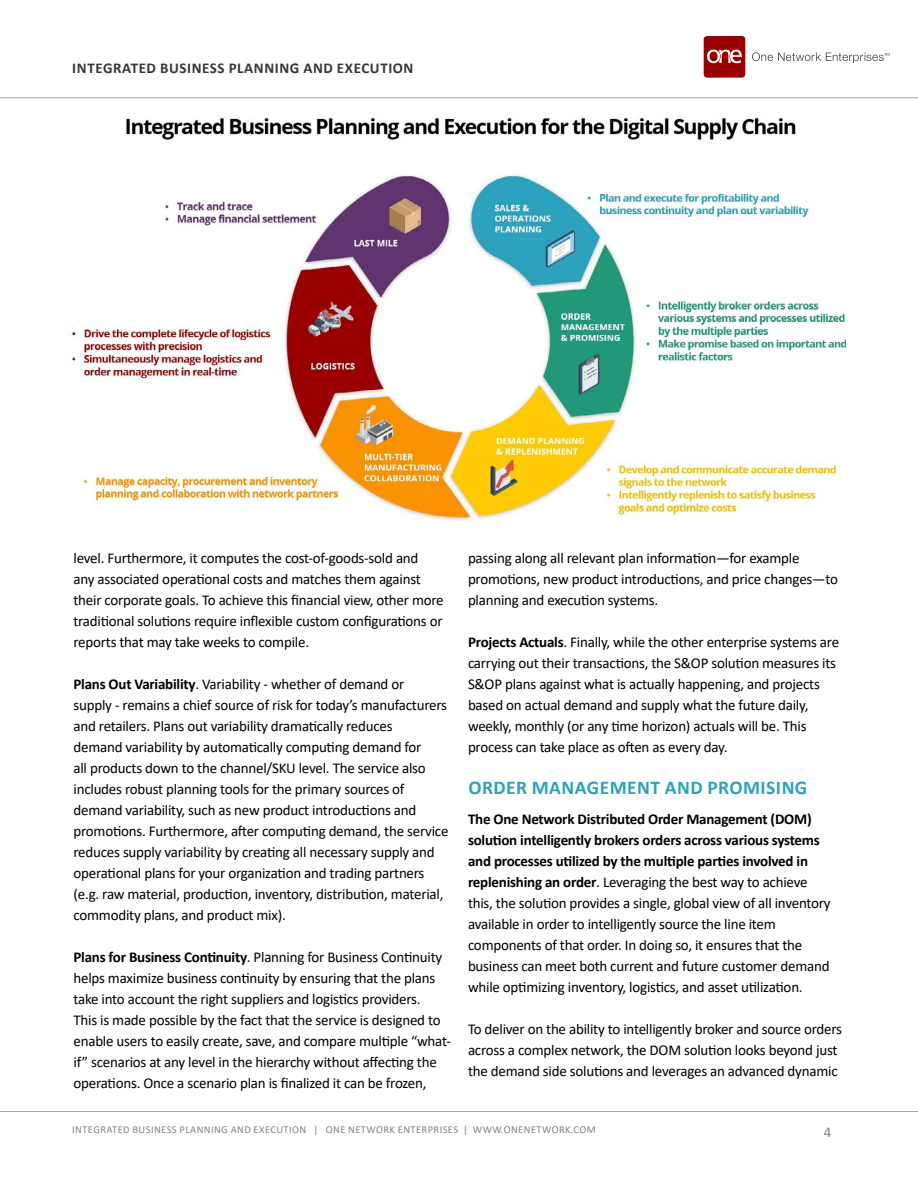
<style>
.page{position:relative;width:918px;height:1188px;background:#fff}
.page>*{position:absolute;margin:0;border:0;box-sizing:border-box;transform-origin:0 0}
.t1{font:700 19.5px "Calibri";letter-spacing:.025em;color:#2ca2be}
.t2{font:15px/21px "Calibri";letter-spacing:-.015em;color:#000}
.t3{font:700 15px "Calibri";letter-spacing:.04em;color:#3c3633}
.t4{font:15px "Calibri";color:#808285}
.t5{font:10.5px "Calibri";letter-spacing:.04em;color:#808285}
.s1{font-weight:700}
</style>
<div class="page">
<hr style="left:0;top:97px;width:918px;height:1px;background:#a7a9ac">
<hr style="left:0;top:1111px;width:918px;height:1px;background:#a7a9ac">
<svg style="left:752px;top:52px;width:137px;height:11px"></svg>
<div style="left:704px;top:36px;width:41px;height:42px;background:#900;border-radius:3px"></div>
<svg style="left:707px;top:50px;width:35px;height:13px"></svg>
<img style="left:72px;top:118px;width:774px;height:403px">
<p class="t3" style="left:72px;top:58px;width:343px">INTEGRATED BUSINESS PLANNING AND EXECUTION</p>
<p class="t2" style="left:73px;top:547px;width:372px">level. Furthermore, it computes the cost-of-goods-sold and<br>any associated operational costs and matches them against their corporate goals. To achieve this financial view, other more traditional solutions require inflexible custom configurations or reports that may take weeks to compile.</p>
<p class="t2" style="left:73px;top:673px;width:377px"><span class="s1">Plans Out Variability</span>. Variability - whether of demand or<br>supply - remains a chief source of risk for today’s manufacturers and retailers. Plans out variability dramatically reduces<br>demand variability by automatically computing demand for<br>all products down to the channel/SKU level. The service also includes robust planning tools for the primary sources of demand variability, such as new product introductions and promotions. Furthermore, after computing demand, the service reduces supply variability by creating all necessary supply and operational plans for your organization and trading partners (e.g. raw material, production, inventory, distribution, material, commodity plans, and product mix).</p>
<p class="t2" style="left:73px;top:946px;width:379px"><span class="s1">Plans for Business Continuity</span>. Planning for Business Continuity helps maximize business continuity by ensuring that the plans take into account the right suppliers and logistics providers.<br>This is made possible by the fact that the service is designed to enable users to easily create, save, and compare multiple “what&shy;if” scenarios at any level in the hierarchy without affecting the operations. Once a scenario plan is finalized it can be frozen,</p>
<p class="t2" style="left:468px;top:547px;width:372px">passing along all relevant plan information—for example promotions, new product introductions, and price changes—to planning and execution systems.</p>
<p class="t2" style="left:468px;top:631px;width:373px"><span class="s1">Projects Actuals</span>. Finally, while the other enterprise systems are carrying out their transactions, the S&amp;OP solution measures its S&amp;OP plans against what is actually happening, and projects based on actual demand and supply what the future daily, weekly, monthly (or any time horizon) actuals will be. This process can take place as often as every day.</p>
<h1 class="t1" style="left:468px;top:774px;width:341px">ORDER MANAGEMENT AND PROMISING</h1>
<p class="t2" style="left:468px;top:808px;width:364px"><span class="s1">The One Network Distributed Order Management (DOM) solution intelligently brokers orders across various systems and processes utilized by the multiple parties involved in replenishing an order</span>. Leveraging the best way to achieve this, the solution provides a single, global view of all inventory available in order to intelligently source the line item components of that order. In doing so, it ensures that the business can meet both current and future customer demand while optimizing inventory, logistics, and asset utilization.</p>
<p class="t2" style="left:468px;top:1018px;width:376px">To deliver on the ability to intelligently broker and source orders across a complex network, the DOM solution looks beyond just the demand side solutions and leverages an advanced dynamic</p>
<p class="t5" style="left:72px;top:1122px;width:525px">INTEGRATED BUSINESS PLANNING AND EXECUTION | ONE NETWORK ENTERPRISES | WWW.ONENETWORK.COM</p>
<p class="t4" style="left:824px;top:1121px;width:9px">4</p>
</div>
